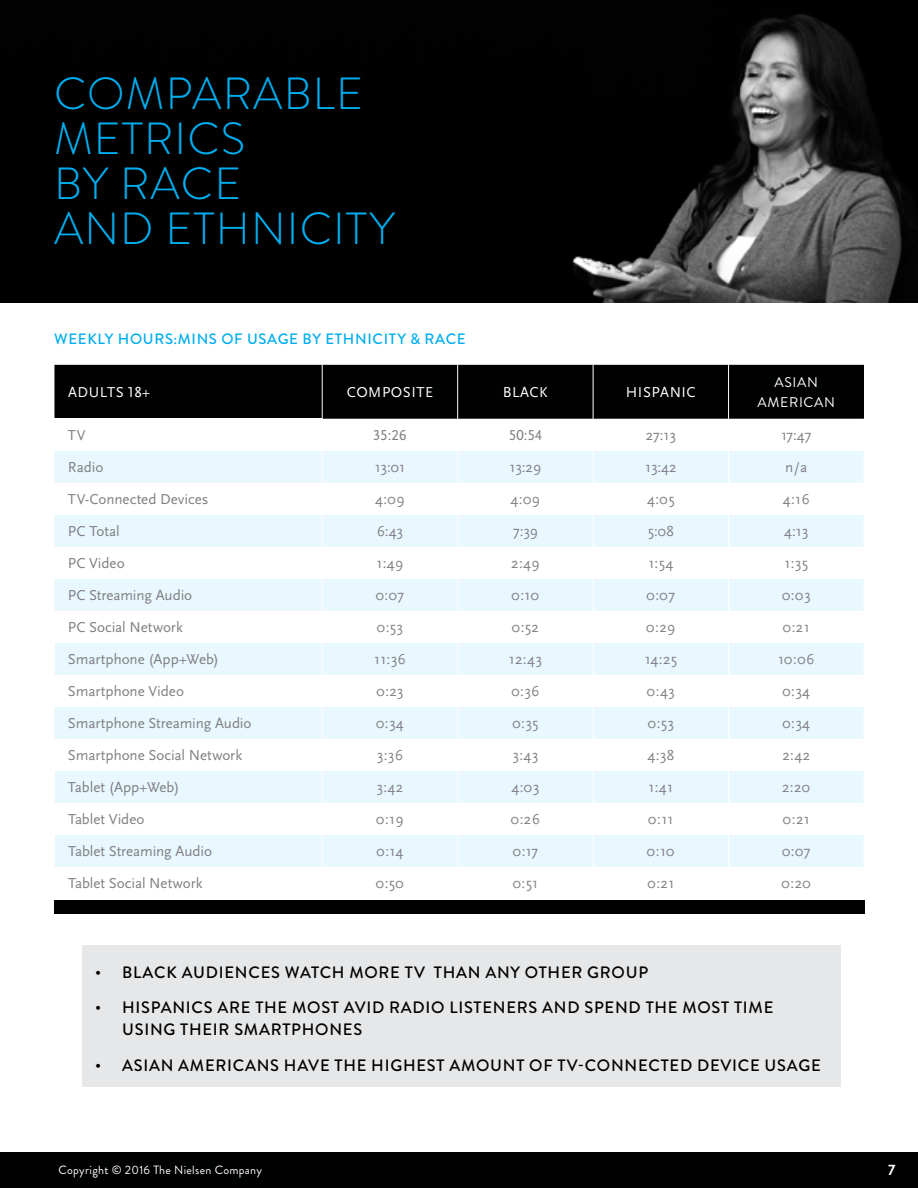
<style>
.page{position:relative;width:918px;height:1188px;background:#fff}
.page>*{position:absolute;margin:0;border:0;box-sizing:border-box;transform-origin:0 0}
.t1{font:300 45px/45px "Brandon Grotesque";letter-spacing:.025em;color:#00aeef}
.t2{font:500 16.5px/22.5px "Brandon Grotesque";letter-spacing:.045em;color:#000}
.t3{font:15px "Scala Sans OT";color:#807f83}
.t4{font:500 15px "Brandon Grotesque";color:#00aeef}
.t5{font:15px "Scala Sans OT";letter-spacing:.035em;color:#fff}
.t6{font:700 15px "Brandon Grotesque";color:#fff}
.t7{font:13.95px/20.4px "Brandon Grotesque";letter-spacing:.045em;color:#fff;text-align:center}
.t8{font:12px "Brandon Grotesque";letter-spacing:.025em;color:#fff}
</style>
<div class="page">
<div style="left:0;top:1152px;width:918px;height:36px;background:#000101"></div>
<img style="left:0;top:0;width:918px;height:302px">
<div style="left:54px;top:365px;width:810px;height:54px;background:#000101"></div>
<svg style="left:54px;top:451px;width:810px;height:416px;fill:#e9f7fe"></svg>
<svg style="left:54px;top:483px;width:268px;height:160px"></svg>
<hr style="left:322px;top:451px;width:1px;height:32px;background:#fff">
<hr style="left:457px;top:451px;width:1px;height:32px;background:#fff">
<hr style="left:593px;top:451px;width:1px;height:32px;background:#fff">
<hr style="left:728px;top:451px;width:1px;height:32px;background:#fff">
<hr style="left:322px;top:483px;width:1px;height:32px;background:#fff">
<hr style="left:322px;top:515px;width:1px;height:32px;background:#fff">
<hr style="left:322px;top:579px;width:1px;height:32px;background:#fff">
<hr style="left:322px;top:611px;width:1px;height:32px;background:#fff">
<hr style="left:322px;top:707px;width:1px;height:32px;background:#fff">
<hr style="left:322px;top:739px;width:1px;height:32px;background:#fff">
<hr style="left:322px;top:803px;width:1px;height:32px;background:#fff">
<hr style="left:457px;top:483px;width:1px;height:32px;background:#fff">
<hr style="left:593px;top:483px;width:1px;height:32px;background:#fff">
<hr style="left:728px;top:483px;width:1px;height:32px;background:#fff">
<hr style="left:457px;top:515px;width:1px;height:32px;background:#fff">
<hr style="left:593px;top:515px;width:1px;height:32px;background:#fff">
<hr style="left:728px;top:515px;width:1px;height:32px;background:#fff">
<hr style="left:457px;top:579px;width:1px;height:32px;background:#fff">
<hr style="left:593px;top:579px;width:1px;height:32px;background:#fff">
<hr style="left:728px;top:579px;width:1px;height:32px;background:#fff">
<hr style="left:457px;top:611px;width:1px;height:32px;background:#fff">
<hr style="left:593px;top:611px;width:1px;height:32px;background:#fff">
<hr style="left:728px;top:611px;width:1px;height:32px;background:#fff">
<hr style="left:457px;top:707px;width:1px;height:32px;background:#fff">
<hr style="left:593px;top:707px;width:1px;height:32px;background:#fff">
<hr style="left:728px;top:707px;width:1px;height:32px;background:#fff">
<hr style="left:457px;top:739px;width:1px;height:32px;background:#fff">
<hr style="left:593px;top:739px;width:1px;height:32px;background:#fff">
<hr style="left:728px;top:739px;width:1px;height:32px;background:#fff">
<hr style="left:457px;top:803px;width:1px;height:32px;background:#fff">
<hr style="left:593px;top:803px;width:1px;height:32px;background:#fff">
<hr style="left:728px;top:803px;width:1px;height:32px;background:#fff">
<hr style="left:728px;top:365px;width:1px;height:54px;background:#fff">
<hr style="left:322px;top:365px;width:1px;height:54px;background:#fff">
<hr style="left:457px;top:365px;width:1px;height:54px;background:#fff">
<hr style="left:593px;top:365px;width:1px;height:54px;background:#fff">
<hr style="left:54px;top:643px;width:1px;height:32px;background:#fff">
<hr style="left:322px;top:643px;width:1px;height:32px;background:#fff">
<hr style="left:457px;top:643px;width:1px;height:32px;background:#fff">
<hr style="left:593px;top:643px;width:1px;height:32px;background:#fff">
<hr style="left:728px;top:643px;width:1px;height:32px;background:#fff">
<hr style="left:54px;top:675px;width:1px;height:32px;background:#fff">
<hr style="left:322px;top:675px;width:1px;height:32px;background:#fff">
<hr style="left:457px;top:675px;width:1px;height:32px;background:#fff">
<hr style="left:593px;top:675px;width:1px;height:32px;background:#fff">
<hr style="left:728px;top:675px;width:1px;height:32px;background:#fff">
<hr style="left:54px;top:771px;width:1px;height:32px;background:#fff">
<hr style="left:322px;top:771px;width:1px;height:32px;background:#fff">
<hr style="left:457px;top:771px;width:1px;height:32px;background:#fff">
<hr style="left:593px;top:771px;width:1px;height:32px;background:#fff">
<hr style="left:728px;top:771px;width:1px;height:32px;background:#fff">
<hr style="left:54px;top:835px;width:1px;height:32px;background:#fff">
<hr style="left:322px;top:835px;width:1px;height:32px;background:#fff">
<hr style="left:457px;top:835px;width:1px;height:32px;background:#fff">
<hr style="left:593px;top:835px;width:1px;height:32px;background:#fff">
<hr style="left:728px;top:835px;width:1px;height:32px;background:#fff">
<div style="left:54px;top:900px;width:810px;height:14px;background:#000101"></div>
<div style="left:82px;top:945px;width:759px;height:141px;background:#e6e7e8"></div>
<h1 class="t1" style="left:54px;top:71px;width:343px">COMPARABLE<br>METRICS<br>BY RACE<br>AND ETHNICITY</h1>
<p class="t4" style="left:54px;top:328px;width:11px">WEEKLY</p>
<p class="t4" style="left:118px;top:328px;width:13px">HOUR</p>
<p class="t4" style="left:165px;top:328px;width:24px">S:MIN</p>
<p class="t4" style="left:209px;top:328px;width:70px">S OF USAGE</p>
<p class="t4" style="left:303px;top:328px;width:33px">BY ETHNI</p>
<p class="t4" style="left:373px;top:328px;width:20px">CITY</p>
<p class="t4" style="left:410px;top:328px;width:55px">&amp; RACE</p>
<p class="t5" style="left:68px;top:384px;width:84px">ADULTS 18+</p>
<p class="t5" style="left:347px;top:384px;width:85px">COMPOSITE</p>
<p class="t5" style="left:503px;top:384px;width:46px">Black</p>
<p class="t5" style="left:626px;top:384px;width:22px">Hispanic</p>
<p class="t7" style="left:758px;top:372px;width:79px">Asian american</p>
<p class="t3" style="left:68px;top:427px;width:19px">TV</p>
<p class="t3" style="left:373px;top:427px;width:35px">35:26</p>
<p class="t3" style="left:509px;top:427px;width:34px">50:54</p>
<p class="t3" style="left:646px;top:427px;width:31px">27:13</p>
<p class="t3" style="left:781px;top:427px;width:32px">17:47</p>
<p class="t3" style="left:68px;top:459px;width:37px">Radio</p>
<p class="t3" style="left:375px;top:459px;width:32px">13:01</p>
<p class="t3" style="left:510px;top:459px;width:33px">13:29</p>
<p class="t3" style="left:645px;top:459px;width:33px">13:42</p>
<p class="t3" style="left:785px;top:459px;width:24px">n/a</p>
<p class="t3" style="left:68px;top:491px;width:142px">TV-Connected Devices</p>
<p class="t3" style="left:375px;top:491px;width:31px">4:09</p>
<p class="t3" style="left:511px;top:491px;width:31px">4:09</p>
<p class="t3" style="left:647px;top:491px;width:29px">4:05</p>
<p class="t3" style="left:783px;top:491px;width:28px">4:16</p>
<p class="t3" style="left:68px;top:523px;width:53px">PC Total</p>
<p class="t3" style="left:377px;top:523px;width:28px">6:43</p>
<p class="t3" style="left:513px;top:523px;width:27px">7:39</p>
<p class="t3" style="left:648px;top:523px;width:27px">5:08</p>
<p class="t3" style="left:784px;top:523px;width:25px">4:13</p>
<p class="t3" style="left:68px;top:555px;width:58px">PC Video</p>
<p class="t3" style="left:377px;top:555px;width:28px">1:49</p>
<p class="t3" style="left:511px;top:555px;width:30px">2:49</p>
<p class="t3" style="left:648px;top:555px;width:25px">1:54</p>
<p class="t3" style="left:785px;top:555px;width:25px">1:35</p>
<p class="t3" style="left:68px;top:587px;width:126px">PC Streaming Audio</p>
<p class="t3" style="left:376px;top:587px;width:30px">0:07</p>
<p class="t3" style="left:511px;top:587px;width:29px">0:10</p>
<p class="t3" style="left:647px;top:587px;width:30px">0:07</p>
<p class="t3" style="left:782px;top:587px;width:30px">0:03</p>
<p class="t3" style="left:68px;top:619px;width:116px">PC Social Network</p>
<p class="t3" style="left:377px;top:619px;width:28px">0:53</p>
<p class="t3" style="left:512px;top:619px;width:29px">0:52</p>
<p class="t3" style="left:646px;top:619px;width:31px">0:29</p>
<p class="t3" style="left:783px;top:619px;width:28px">0:21</p>
<p class="t3" style="left:68px;top:651px;width:153px">Smartphone (App+Web)</p>
<p class="t3" style="left:374px;top:651px;width:33px">11:36</p>
<p class="t3" style="left:509px;top:651px;width:34px">12:43</p>
<p class="t3" style="left:645px;top:651px;width:34px">14:25</p>
<p class="t3" style="left:778px;top:651px;width:38px">10:06</p>
<p class="t3" style="left:68px;top:684px;width:118px">Smartphone Video</p>
<p class="t3" style="left:377px;top:684px;width:28px">0:23</p>
<p class="t3" style="left:511px;top:684px;width:30px">0:36</p>
<p class="t3" style="left:647px;top:684px;width:29px">0:43</p>
<p class="t3" style="left:782px;top:684px;width:28px">0:34</p>
<p class="t3" style="left:68px;top:716px;width:185px">Smartphone Streaming Audio</p>
<p class="t3" style="left:376px;top:716px;width:28px">0:34</p>
<p class="t3" style="left:512px;top:716px;width:28px">0:35</p>
<p class="t3" style="left:648px;top:716px;width:28px">0:53</p>
<p class="t3" style="left:782px;top:716px;width:28px">0:34</p>
<p class="t3" style="left:68px;top:748px;width:176px">Smartphone Social Network</p>
<p class="t3" style="left:377px;top:748px;width:27px">3:36</p>
<p class="t3" style="left:513px;top:748px;width:27px">3:43</p>
<p class="t3" style="left:647px;top:748px;width:28px">4:38</p>
<p class="t3" style="left:782px;top:748px;width:29px">2:42</p>
<p class="t3" style="left:68px;top:780px;width:113px">Tablet (App+Web)</p>
<p class="t3" style="left:377px;top:780px;width:28px">3:42</p>
<p class="t3" style="left:512px;top:780px;width:29px">4:03</p>
<p class="t3" style="left:649px;top:780px;width:26px">1:41</p>
<p class="t3" style="left:782px;top:780px;width:30px">2:20</p>
<p class="t3" style="left:68px;top:812px;width:78px">Tablet Video</p>
<p class="t3" style="left:376px;top:812px;width:29px">0:19</p>
<p class="t3" style="left:511px;top:812px;width:31px">0:26</p>
<p class="t3" style="left:648px;top:812px;width:27px">0:11</p>
<p class="t3" style="left:783px;top:812px;width:28px">0:21</p>
<p class="t3" style="left:68px;top:844px;width:146px">Tablet Streaming Audio</p>
<p class="t3" style="left:377px;top:844px;width:27px">0:14</p>
<p class="t3" style="left:513px;top:844px;width:27px">0:17</p>
<p class="t3" style="left:647px;top:844px;width:29px">0:10</p>
<p class="t3" style="left:782px;top:844px;width:30px">0:07</p>
<p class="t3" style="left:68px;top:876px;width:136px">Tablet Social Network</p>
<p class="t3" style="left:376px;top:876px;width:30px">0:50</p>
<p class="t3" style="left:513px;top:876px;width:27px">0:51</p>
<p class="t3" style="left:648px;top:876px;width:28px">0:21</p>
<p class="t3" style="left:782px;top:876px;width:31px">0:20</p>
<p class="t2" style="left:95px;top:961px;width:555px">• BLACK AUDIENCES WATCH MORE TV THAN ANY OTHER GROUP</p>
<p class="t2" style="left:122px;top:996px;width:653px;text-indent:-27px">• H ISPANICS ARE THE MOST AVID RADIO LISTENERS AND SPEND THE MOST TIME<br>USING THEIR SMARTPHONES</p>
<p class="t2" style="left:95px;top:1054px;width:727px">• ASIAN AMERICANS HAVE THE HIGHEST AMOUNT OF TV-CONNECTED DEVICE USAGE</p>
<p class="t8" style="left:59px;top:1162px;width:205px">Copyright © 2016 The Nielsen Company</p>
<p class="t6" style="left:888px;top:1160px;width:9px">7</p>
</div>
